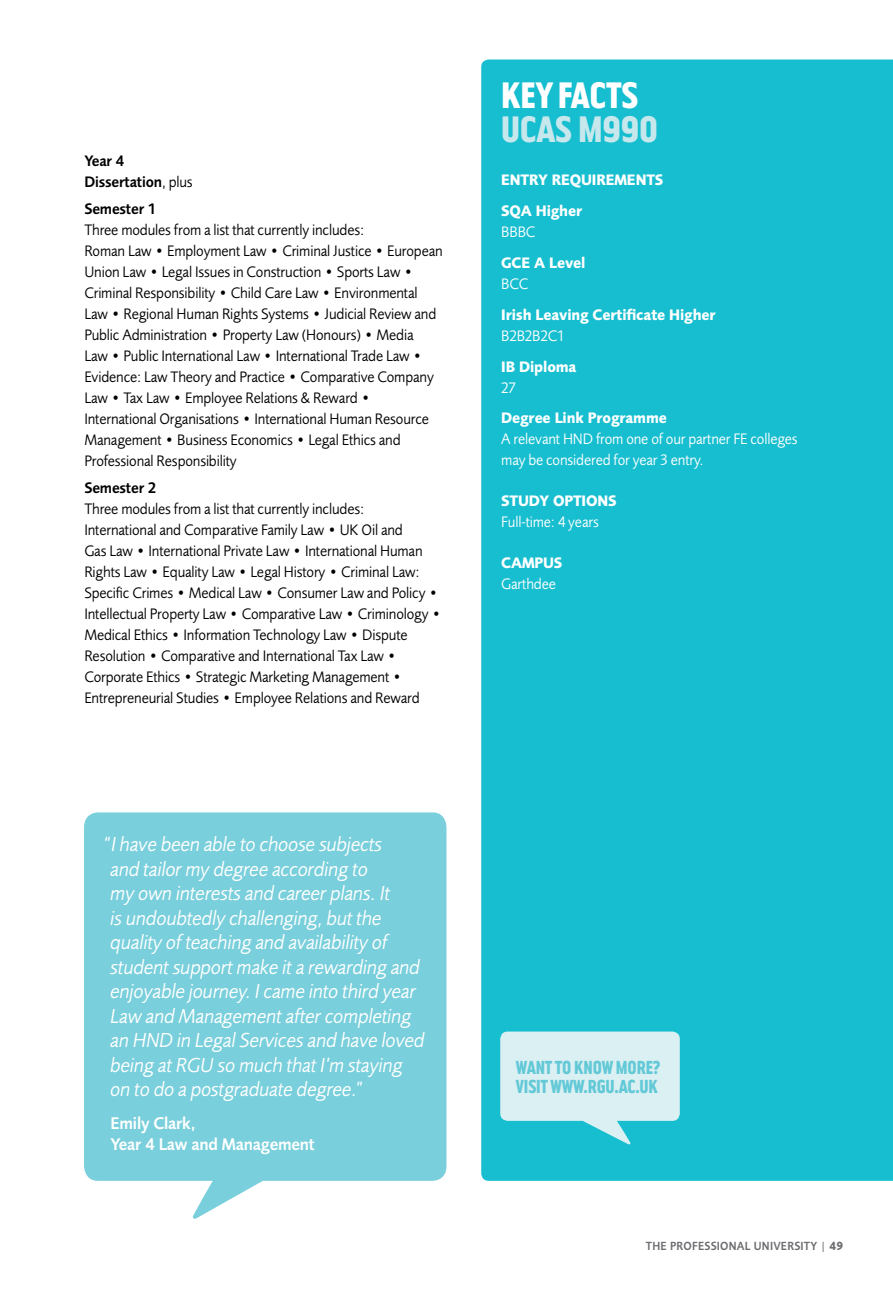
<style>
.page{position:relative;width:893px;height:1290px;background:#fff}
.page>*{position:absolute;margin:0;border:0;box-sizing:border-box;transform-origin:0 0}
.t1{font:34.12px "Gordon";letter-spacing:-.01em;color:#fff}
.t2{font:34.12px "Gordon";letter-spacing:-.01em;color:#c6e8ed}
.t3{font:italic 21px/24.5px "Foundry Sans";letter-spacing:-.01em;color:#fff;scale:.94 1}
.t4{font:17.5px/19.2px "Gordon";letter-spacing:-.01em;color:#63c9d7;scale:.94 1}
.t5{font:600 17.5px/21px "Foundry Sans";letter-spacing:-.01em;color:#fff;scale:.94 1}
.t6{font:15.75px/21px "Foundry Sans";letter-spacing:-.01em;color:#000;scale:.94 1}
.t7{font:15.75px/21px "Foundry Sans";letter-spacing:-.01em;color:#fff;scale:.94 1}
.t8{font:700 15.75px/31px "Foundry Sans";letter-spacing:-.01em;color:#fff;scale:.94 1}
.t9{font:600 15.75px/21px "Foundry Sans";letter-spacing:-.01em;color:#000;scale:.94 1}
.t10{font:600 12.25px "Foundry Sans";letter-spacing:.02em;color:#6d6e71;scale:.9 1}
.t11{font:600 12.25px "Foundry Sans";letter-spacing:.095em;color:#6d6e71;scale:.9 1}
.s1{font-weight:400}
.s2{font-weight:700}
</style>
<div class="page">
<div style="left:481px;top:60px;width:412px;height:1121px;background:#16becf"></div>
<svg style="left:500px;top:1031px;width:180px;height:114px;background:#b2e5ea"></svg>
<svg style="left:84px;top:812px;width:362px;height:407px;background:#85d3de"></svg>
<p class="t9" style="left:84px;top:150px;width:117px">Year 4<br>Dissertation<span class="s1">, plus</span></p>
<p class="t9" style="left:84px;top:198px;width:78px">Semester 1</p>
<p class="t6" style="left:84px;top:219px;width:383px">Three modules from a list that currently includes:<br>Roman Law • Employment Law • Criminal Justice • European Union Law • Legal Issues in Construction • Sports Law • Criminal Responsibility • Child Care Law • Environmental Law • Regional Human Rights Systems • Judicial Review and Public Administration • Property Law (Honours) • Media<br>Law • Public International Law • International Trade Law • Evidence: Law Theory and Practice • Comparative Company Law • Tax Law • Employee Relations &amp; Reward • International Organisations • International Human Resource Management • Business Economics • Legal Ethics and Professional Responsibility</p>
<p class="t9" style="left:84px;top:477px;width:78px">Semester 2</p>
<p class="t6" style="left:84px;top:498px;width:381px">Three modules from a list that currently includes:<br>International and Comparative Family Law • UK Oil and<br>Gas Law • International Private Law • International Human Rights Law • Equality Law • Legal History • Criminal Law:<br>Specific Crimes • Medical Law • Consumer Law and Policy • Intellectual Property Law • Comparative Law • Criminology • Medical Ethics • Information Technology Law • Dispute Resolution • Comparative and International Tax Law • Corporate Ethics • Strategic Marketing Management • Entrepreneurial Studies • Employee Relations and Reward</p>
<p class="t3" style="left:111px;top:832px;width:336px;text-indent:-7px">“ I have been able to choose subjects<br>and tailor my degree according to<br>my own interests and career plans. It<br>is undoubtedly challenging, but the quality of teaching and availability of student support make it a rewarding and enjoyable journey. I came into third year Law and Management after completing an HND in Legal Services and have loved being at RGU so much that I’m staying on to do a postgraduate degree.”</p>
<p class="t5" style="left:111px;top:1112px;width:219px">Emily Clark,<br>Year 4 Law and Management</p>
<h1 class="t1" style="left:501px;top:77px;width:139px">KEY FACTS</h1>
<h1 class="t2" style="left:501px;top:111px;width:158px">UCAS M990</h1>
<p class="t8" style="left:501px;top:164px;width:174px">ENTRY REQUIREMENTS<br>SQA Higher</p>
<p class="t7" style="left:501px;top:221px;width:38px">BBBC</p>
<p class="t8" style="left:501px;top:247px;width:91px">GCE A Level</p>
<p class="t7" style="left:501px;top:273px;width:30px">BCC</p>
<p class="t8" style="left:501px;top:299px;width:230px">Irish Leaving Certificate Higher</p>
<p class="t7" style="left:501px;top:325px;width:69px">B2B2B2C1</p>
<p class="t8" style="left:501px;top:351px;width:82px">IB Diploma</p>
<p class="t7" style="left:501px;top:377px;width:17px">27</p>
<p class="t8" style="left:501px;top:403px;width:178px">Degree Link Programme</p>
<p class="t7" style="left:501px;top:429px;width:317px">A relevant HND from one of our partner FE colleges may be considered for year 3 entry.</p>
<p class="t8" style="left:501px;top:485px;width:124px">STUDY OPTIONS</p>
<p class="t7" style="left:501px;top:511px;width:105px">Full-time: 4 years</p>
<p class="t8" style="left:501px;top:547px;width:67px">CAMPUS</p>
<p class="t7" style="left:501px;top:573px;width:60px">Garthdee</p>
<p class="t4" style="left:516px;top:1058px;width:156px">WANT TO KNOW MORE?<br>VISIT WWW.RGU.AC.UK</p>
<p class="t10" style="left:646px;top:1238px;width:9px">the</p>
<p class="t10" style="left:670px;top:1238px;width:34px">pro fess</p>
<p class="t11" style="left:717px;top:1238px;width:74px">ional univers</p>
<p class="t10" style="left:801px;top:1238px;width:49px">ity | <span class="s2">49</span></p>
</div>
